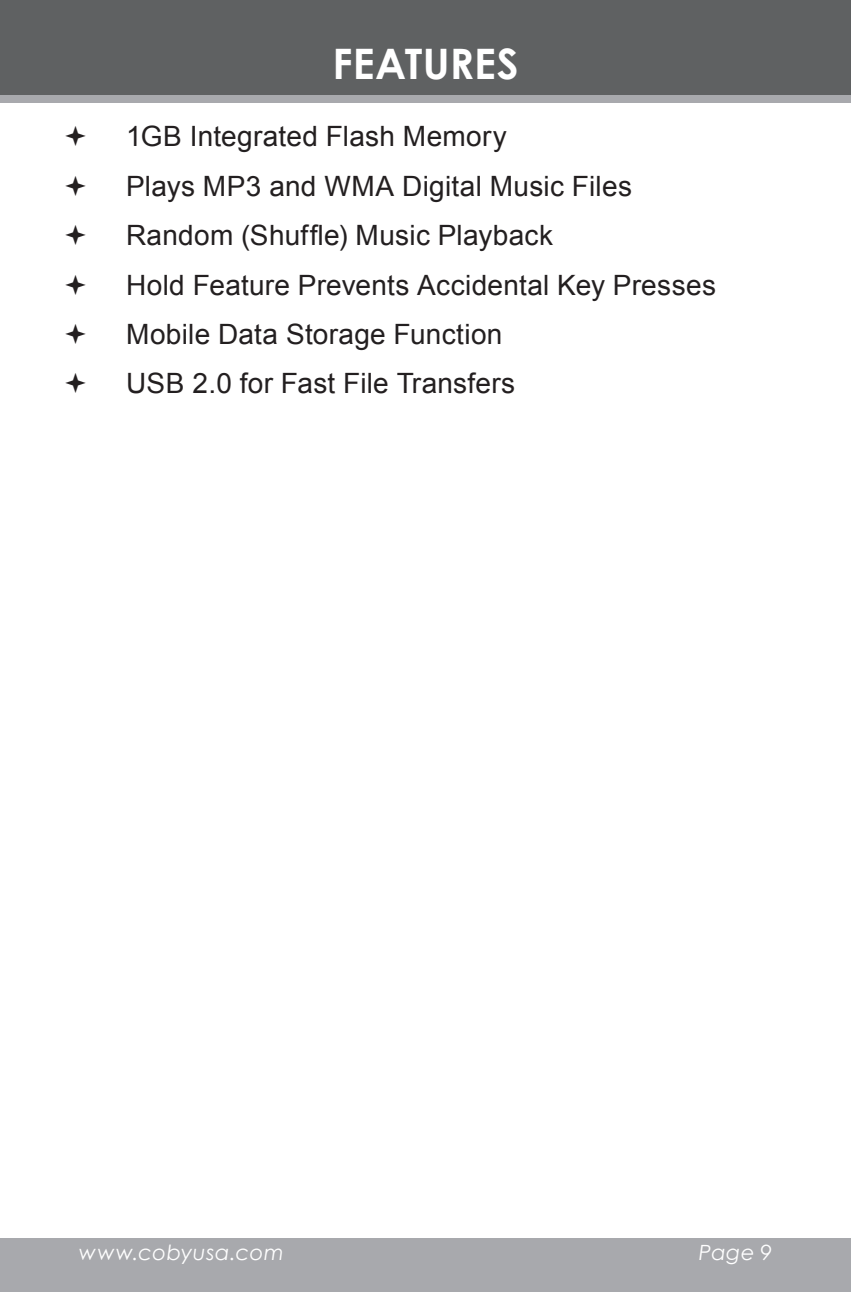
<style>
.page{position:relative;width:851px;height:1292px;background:#fff}
.page>*{position:absolute;margin:0;border:0;box-sizing:border-box;transform-origin:0 0}
.t1{font:700 42px "Century Gothic";letter-spacing:.005em;color:#fff}
.t2{font:28px/49.4px "Arial";letter-spacing:.01em;color:#231f20}
.t3{font:italic 21px "Century Gothic";letter-spacing:.025em;color:#fff}
</style>
<div class="page">
<div style="left:0;top:1237px;width:850px;height:55px;background:#a8a9ad"></div>
<div style="left:0;top:94px;width:850px;height:9px;background:#a8a9ad"></div>
<div style="left:0;top:0;width:850px;height:94px;background:#5f6162"></div>
<h1 class="t1" style="left:332px;top:32px;width:188px">FEATURES</h1>
<p class="t2" style="left:126px;top:112px;width:591px">1GB Integrated Flash Memory<br>Plays MP3 and WMA Digital Music Files Random (Shuffle) Music Playback<br>Hold Feature Prevents Accidental Key Presses Mobile Data Storage Function<br>USB 2.0 for Fast File Transfers</p>
<p class="t3" style="left:79px;top:1238px;width:207px">www.cobyusa.com</p>
<p class="t3" style="left:698px;top:1238px;width:57px">Page</p>
</div>
